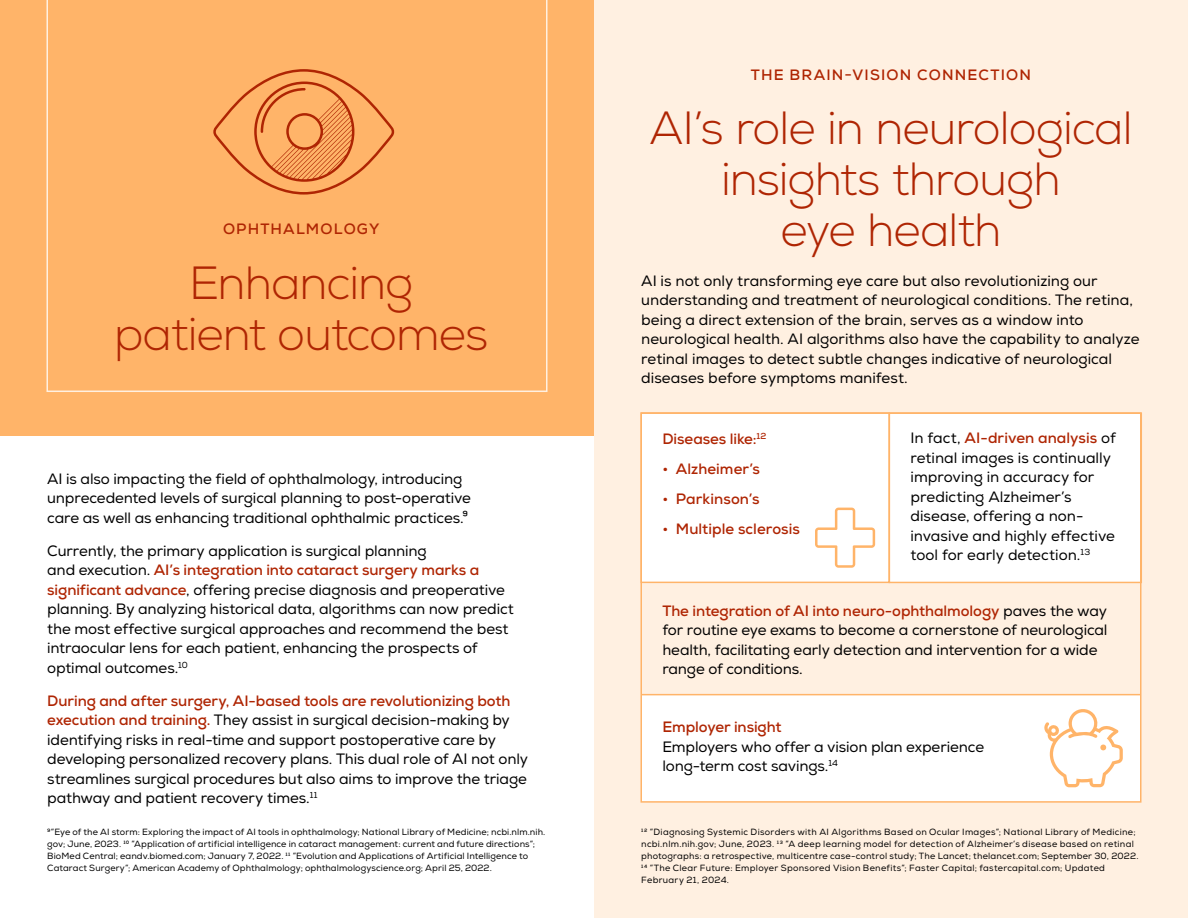
<style>
.page{position:relative;width:1188px;height:918px;background:#fff}
.page>*{position:absolute;margin:0;border:0;box-sizing:border-box;transform-origin:0 0}
.H1__Page_Header{font:300 46.5px/51px "Nexa";letter-spacing:-.025em;color:#af2503;text-align:center}
.P__Body_0_0625_SB{font:15px/19.5px "Nexa";letter-spacing:-.005em;color:#000}
.H3__CTA_14pt{font:15px/19.5px "Nexa";letter-spacing:-.01em;color:#000}
.H1__Page_Header-2{font:700 15px "Nexa";letter-spacing:.005em;color:#af2503}
.H1__Page_Header-3{font:700 15px "Nexa";letter-spacing:.08em;color:#af2503}
.H3__CTA_14pt-2{font:700 15px "Nexa";letter-spacing:-.005em;color:#af2503}
.H1__Page_Header-4{font:700 15px "Nexa";letter-spacing:.06em;color:#af2503}
.P__Footnote{font:9px/12px "Nexa";letter-spacing:.02em;color:#000}
.s1{font-weight:700;color:#af2503}
</style>
<div class="page">
<div style="left:594px;top:0;width:594px;height:918px;background:#fff0e1"></div>
<div style="left:0;top:0;width:594px;height:435px;background:#ffb469"></div>
<svg style="left:46px;top:0;width:502px;height:392px"></svg>
<div style="left:640px;top:412px;width:250px;height:171px;background:#fff;border:2px solid #ffb469"></div>
<div style="left:889px;top:412px;width:253px;height:171px;background:#fff;border:2px solid #ffb469"></div>
<div style="left:641px;top:695px;width:500px;height:106px;background:#fff"></div>
<div style="left:640px;top:412px;width:502px;height:391px;border:2px solid #ffb469"></div>
<hr style="left:641px;top:694px;width:500px;height:1px;background:#ffb469">
<svg style="left:815px;top:508px;width:60px;height:60px"></svg>
<svg style="left:1044px;top:709px;width:79px;height:78px"></svg>
<svg style="left:213px;top:69px;width:182px;height:126px"></svg>
<h1 class="H1__Page_Header-4" style="left:223px;top:219px;width:158px">OPHTHALMOLOGY</h1>
<h1 class="H1__Page_Header" style="left:114px;top:258px;width:376px">Enhancing patient outcomes</h1>
<p class="P__Body_0_0625_SB" style="left:47px;top:469px;width:425px">AI is also impacting the field of ophthalmology, introducing unprecedented levels of surgical planning to post-operative care as well as enhancing traditional ophthalmic practices.⁹</p>
<p class="P__Body_0_0625_SB" style="left:47px;top:541px;width:468px">Currently, the primary application is surgical planning<br>and execution. <span class="s1">AI’s integration into cataract surgery marks a significant advance</span>, offering precise diagnosis and preoperative planning. By analyzing historical data, algorithms can now predict the most effective surgical approaches and recommend the best intraocular lens for each patient, enhancing the prospects of optimal outcomes.<sup>10</sup></p>
<p class="P__Body_0_0625_SB" style="left:47px;top:691px;width:482px"><span class="s1">During and after surgery, AI-based tools are revolutionizing both execution and training.</span> They assist in surgical decision-making by identifying risks in real-time and support postoperative care by developing personalized recovery plans. This dual role of AI not only streamlines surgical procedures but also aims to improve the triage pathway and patient recovery times.<sup>11</sup></p>
<p class="P__Footnote" style="left:47px;top:826px;width:500px">9”Eye of the AI storm: Exploring the impact of AI tools in ophthalmology; National Library of Medicine; ncbi.nlm.nih. gov; June, 2023. 10 ”Application of artificial intelligence in cataract management: current and future directions”; BioMed Central; eandv.biomed.com; January 7, 2022. 11 ”Evolution and Applications of Artificial Intelligence to Cataract Surgery”; American Academy of Ophthalmology; ophthalmologyscience.org; April 25, 2022.</p>
<h1 class="H1__Page_Header-3" style="left:751px;top:65px;width:282px">THE BRAIN-VISION CONNECTION</h1>
<h1 class="H1__Page_Header" style="left:649px;top:104px;width:485px">AI’s role in neurological insights through<br>eye health</h1>
<p class="P__Body_0_0625_SB" style="left:641px;top:271px;width:500px">AI is not only transforming eye care but also revolutionizing our understanding and treatment of neurological conditions. The retina, being a direct extension of the brain, serves as a window into neurological health. AI algorithms also have the capability to analyze retinal images to detect subtle changes indicative of neurological diseases before symptoms manifest.</p>
<h3 class="H3__CTA_14pt-2" style="left:662px;top:429px;width:105px">Diseases like:<sup>12</sup></h3>
<p class="H1__Page_Header-2" style="left:662px;top:459px;width:99px">• Alzheimer’s</p>
<p class="H1__Page_Header-2" style="left:662px;top:489px;width:99px">• Parkinson’s</p>
<p class="H1__Page_Header-2" style="left:662px;top:519px;width:139px">• Multiple sclerosis</p>
<p class="P__Body_0_0625_SB" style="left:911px;top:429px;width:207px">In fact, <span class="s1">AI-driven analysis</span> of retinal images is continually improving in accuracy for predicting Alzheimer’s disease, offering a non&shy;invasive and highly effective tool for early detection.<sup>13</sup></p>
<p class="P__Body_0_0625_SB" style="left:662px;top:601px;width:447px"><span class="s1">The integration of AI into neuro-ophthalmology</span> paves the way for routine eye exams to become a cornerstone of neurological health, facilitating early detection and intervention for a wide range of conditions.</p>
<h3 class="H3__CTA_14pt" style="left:662px;top:718px;width:323px"><span class="s1">Employer insight<br></span>Employers who offer a vision plan experience long-term cost savings.<sup>14</sup></h3>
<p class="P__Footnote" style="left:641px;top:826px;width:499px">12 ”Diagnosing Systemic Disorders with AI Algorithms Based on Ocular Images”; National Library of Medicine; ncbi.nlm.nih.gov; June, 2023. 13 ”A deep learning model for detection of Alzheimer’s disease based on retinal photographs: a retrospective, multicentre case-control study; The Lancet; thelancet.com; September 30, 2022.<br>14 ”The Clear Future: Employer Sponsored Vision Benefits”; Faster Capital; fastercapital.com; Updated February 21, 2024.</p>
</div>
